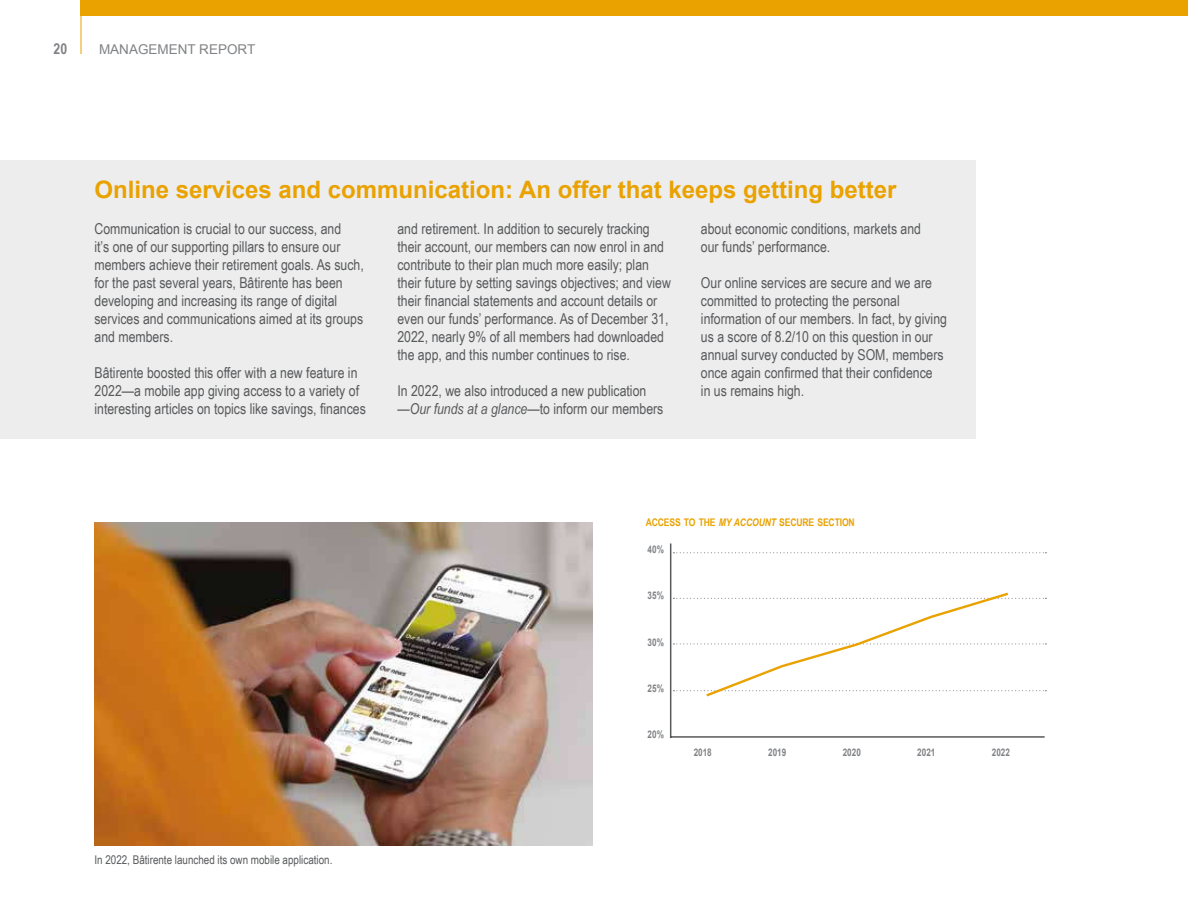
<style>
.page{position:relative;width:1188px;height:918px;background:#fff}
.page>*{position:absolute;margin:0;border:0;box-sizing:border-box;transform-origin:0 0}
.t1{font:700 24px "Arial";color:#e9a200}
.t2{font:15px/18px "Arial Narrow";color:#58595b}
.t3{font:700 15px "Arial Narrow";color:#808285}
.t4{font:13.5px "Arial";color:#808285}
.t5{font:12px "Arial Narrow";color:#58595b}
.t6{font:700 10.5px "Arial";color:#808285;scale:.78 1}
.t7{font:700 10.5px "Arial Narrow";letter-spacing:-.015em;color:#e9a200}
.s1{font-style:italic}
</style>
<div class="page">
<div style="left:81px;top:0;width:1107px;height:16px;background:#e9a200"></div>
<hr style="left:81px;top:0;width:1px;height:54px;background:#e9a200">
<div style="left:0;top:160px;width:975px;height:278px;background:#ededed"></div>
<img style="left:94px;top:522px;width:498px;height:324px">
<hr style="left:670px;top:544px;width:1px;height:193px;background:#58595b">
<hr style="left:671px;top:736px;width:373px;height:2px;background:#58595b">
<svg style="left:673px;top:592px;width:373px;height:105px"></svg>
<svg style="left:673px;top:552px;width:373px;height:1px"></svg>
<p class="t3" style="left:54px;top:42px;width:15px">20</p>
<p class="t4" style="left:99px;top:41px;width:158px">MANAGEMENT REPORT</p>
<h1 class="t1" style="left:94px;top:179px;width:803px">Online services and communication: An offer that keeps getting better</h1>
<p class="t2" style="left:94px;top:219px;width:271px">Communication is crucial to our success, and<br>it’s one of our supporting pillars to ensure our members achieve their retirement goals. As such, for the past several years, Bâtirente has been developing and increasing its range of digital services and communications aimed at its groups and members.</p>
<p class="t2" style="left:94px;top:363px;width:273px">Bâtirente boosted this offer with a new feature in<br>2022—a mobile app giving access to a variety of interesting articles on topics like savings, finances</p>
<p class="t2" style="left:397px;top:219px;width:275px">and retirement. In addition to securely tracking their account, our members can now enrol in and contribute to their plan much more easily; plan their future by setting savings objectives; and view their financial statements and account details or even our funds’ performance. As of December 31, 2022, nearly 9% of all members had downloaded the app, and this number continues to rise.</p>
<p class="t2" style="left:397px;top:381px;width:267px">In 2022, we also introduced a new publication —<span class="s1">Our funds at a glance</span>—to inform our members</p>
<p class="t2" style="left:701px;top:219px;width:222px">about economic conditions, markets and our funds’ performance.</p>
<p class="t2" style="left:701px;top:273px;width:248px">Our online services are secure and we are committed to protecting the personal information of our members. In fact, by giving us a score of 8.2/10 on this question in our annual survey conducted by SOM, members once again confirmed that their confidence<br>in us remains high.</p>
<p class="t5" style="left:94px;top:851px;width:239px">In 2022, Bâtirente launched its own mobile application.</p>
<p class="t7" style="left:646px;top:518px;width:211px">ACCESS TO THE <span class="s1">MY ACCOUNT</span> SECURE SECTION</p>
<p class="t6" style="left:648px;top:545px;width:23px">40%</p>
<p class="t6" style="left:648px;top:591px;width:23px">35%</p>
<p class="t6" style="left:648px;top:637px;width:23px">30%</p>
<p class="t6" style="left:648px;top:683px;width:23px">25%</p>
<p class="t6" style="left:648px;top:730px;width:23px">20%</p>
<p class="t6" style="left:694px;top:748px;width:25px">2018</p>
<p class="t6" style="left:768px;top:748px;width:25px">2019</p>
<p class="t6" style="left:843px;top:748px;width:25px">2020</p>
<p class="t6" style="left:917px;top:748px;width:25px">2021</p>
<p class="t6" style="left:992px;top:748px;width:25px">2022</p>
</div>
